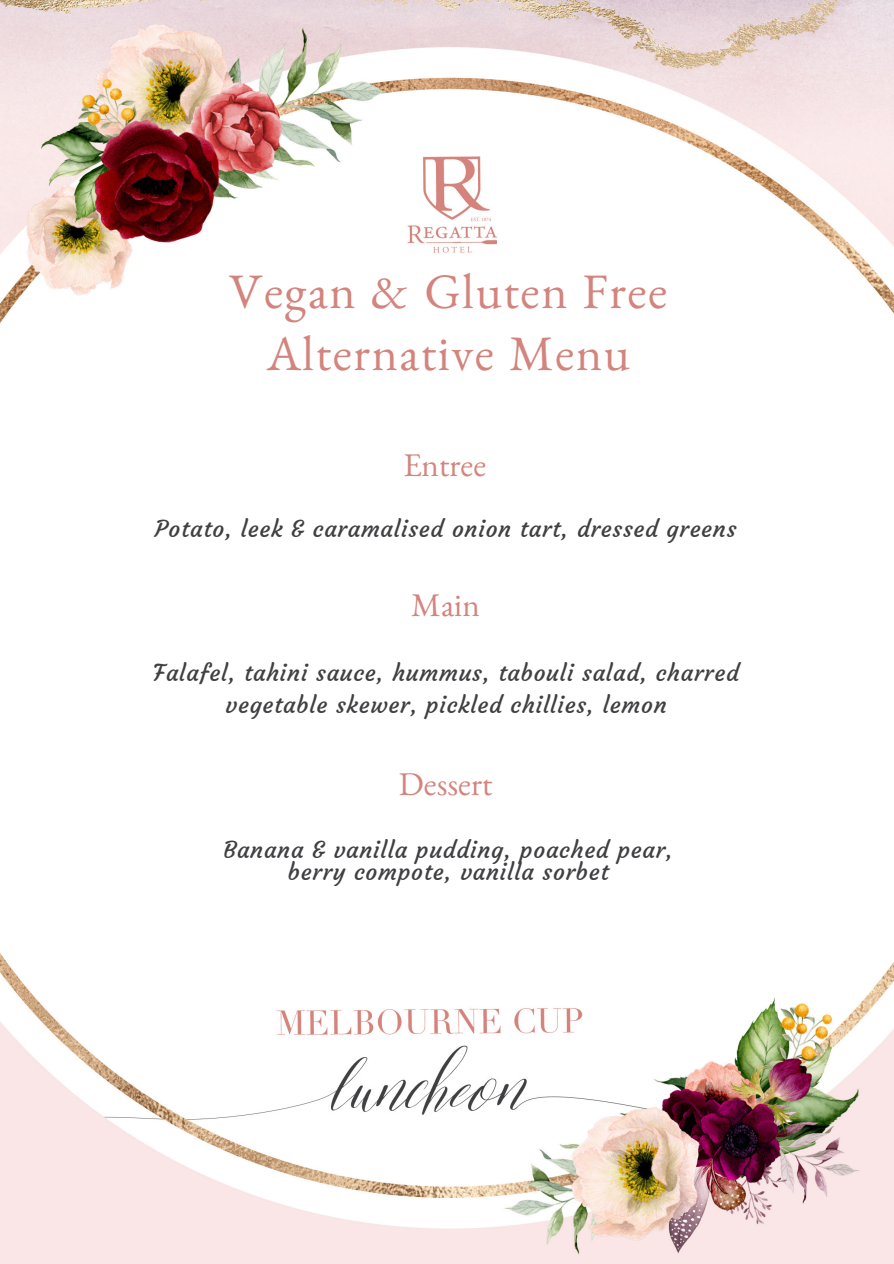
<style>
.page{position:relative;width:894px;height:1264px;background:#fff}
.page>*{position:absolute;margin:0;border:0;box-sizing:border-box;transform-origin:0 0}
.t1{font:49.65px/61.9px "Benne";letter-spacing:.03em;color:#d3847d;text-align:center}
.t2{font:33.15px "Benne";color:#d3847d}
.t3{font:23.25px/32.1px "Courgette";letter-spacing:.03em;color:#403f42;text-align:center}
</style>
<div class="page">
<img style="left:0;top:0;width:893px;height:1263px">
<h1 class="t1" style="left:229px;top:271px;width:439px">Vegan &amp; Gluten Free<br>Alternative Menu</h1>
<h2 class="t2" style="left:404px;top:455px;width:84px">Entree</h2>
<p class="t3" style="left:155px;top:513px;width:583px">Potato, leek &amp; caramalised onion tart, dressed greens</p>
<h2 class="t2" style="left:411px;top:595px;width:70px">Main</h2>
<p class="t3" style="left:153px;top:656px;width:587px">Falafel, tahini sauce, hummus, tabouli salad, charred vegetable skewer, pickled chillies, lemon</p>
<h2 class="t2" style="left:399px;top:774px;width:95px">Dessert</h2>
<p class="t3" style="left:223px;top:838px;width:451px;line-height:22.5px">Banana &amp; vanilla pudding, poached pear, berry compote, vanilla sorbet</p>
</div>
